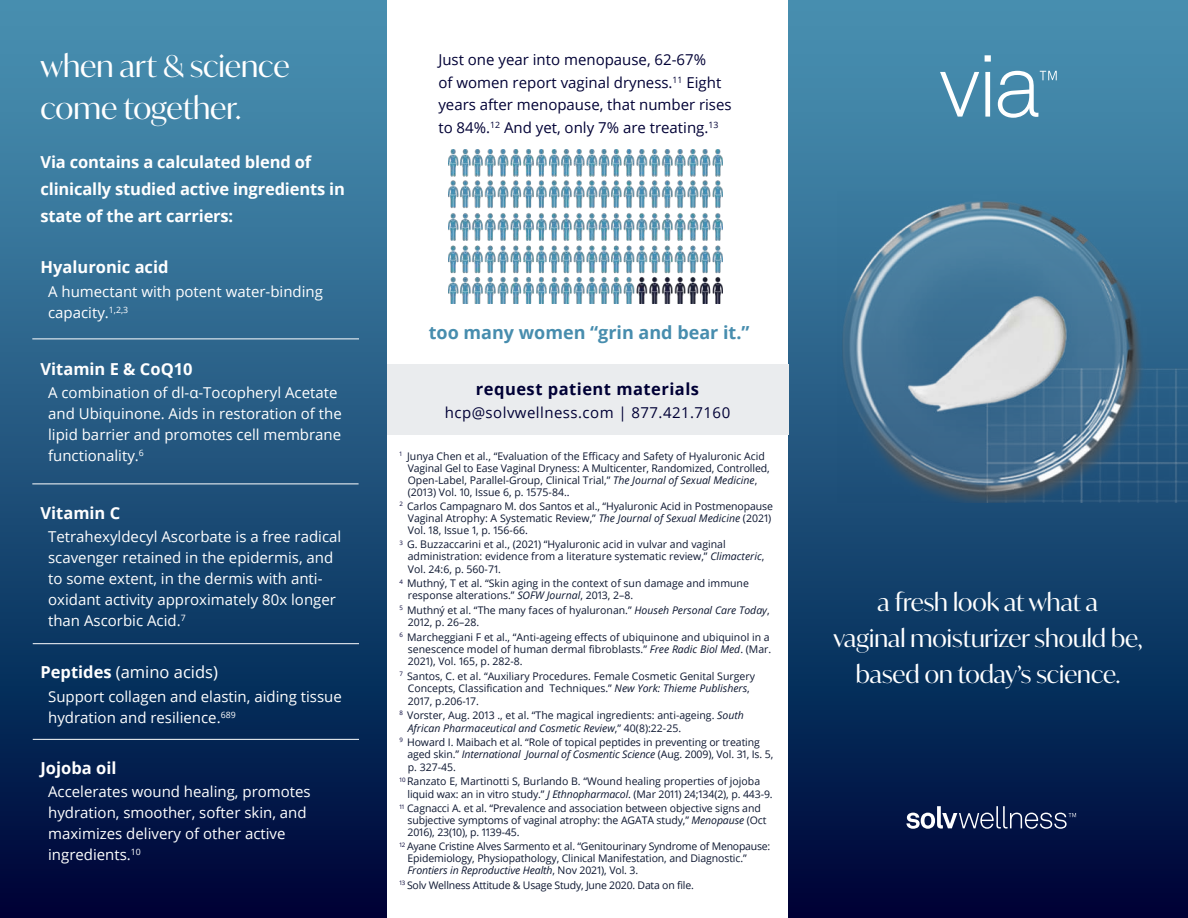
<style>
.page{position:relative;width:1188px;height:918px;background:#fff}
.page>*{position:absolute;margin:0;border:0;box-sizing:border-box;transform-origin:0 0}
.t1{font:30px/42px "Ivy Mode";color:#fff}
.t2{font:24px/36px "Ivy Mode";color:#fff;text-align:center}
.t3{font:700 18px "Open Sans";color:#478dae}
.t4{font:700 16.5px/27px "Open Sans";letter-spacing:-.01em;color:#fff}
.t5{font:700 16.5px "Open Sans";letter-spacing:.03em;color:#000035}
.t6{font:16.5px "Open Sans";color:#fff}
.t7{font:15px/21px "Open Sans";color:#fff}
.t8{font:15px/22.5px "Open Sans";color:#000035}
.t9{font:15px "Open Sans";letter-spacing:.03em;color:#000035}
.t10{font:10.5px/12px "Open Sans";color:#0c1630}
.t11{font:10.5px "Open Sans";letter-spacing:-.02em;color:#0c1630}
.s1{font-weight:700}
.s2{font-style:italic}
.s3{color:#000035}
</style>
<div class="page">
<img style="left:788px;top:0;width:400px;height:918px">
<svg style="left:906px;top:806px;width:170px;height:23px;background:#3f4d72"></svg>
<svg style="left:940px;top:55px;width:117px;height:63px;background:#659db9"></svg>
<img style="left:837px;top:191px;width:351px;height:311px">
<img style="left:0;top:0;width:386px;height:918px">
<img style="left:448px;top:150px;width:274px;height:154px">
<div style="left:387px;top:365px;width:401px;height:70px;background:#eaecee"></div>
<hr style="left:32px;top:484px;width:327px;height:1px;background:#fff">
<hr style="left:33px;top:739px;width:326px;height:1px;background:#fff">
<hr style="left:32px;top:339px;width:327px;height:1px;background:#fff">
<hr style="left:33px;top:643px;width:326px;height:1px;background:#fff">
<h1 class="t1" style="left:40px;top:47px;width:251px">when art &amp; science come together.</h1>
<h3 class="t4" style="left:40px;top:150px;width:306px">Via contains a calculated blend of clinically studied active ingredients in state of the art carriers:</h3>
<h3 class="t4" style="left:40px;top:255px;width:130px">Hyaluronic acid</h3>
<h3 class="t7" style="left:48px;top:282px;width:276px">A humectant with potent water-binding capacity.<sup>1,2,3</sup></h3>
<h3 class="t4" style="left:41px;top:357px;width:154px">Vitamin E &amp; CoQ10</h3>
<h3 class="t7" style="left:48px;top:382px;width:295px">A combination of dl-α-Tocopheryl Acetate and Ubiquinone. Aids in restoration of the lipid barrier and promotes cell membrane functionality.<sup>6</sup></h3>
<h3 class="t4" style="left:41px;top:501px;width:81px">Vitamin C</h3>
<h3 class="t7" style="left:48px;top:528px;width:295px">Tetrahexyldecyl Ascorbate is a free radical scavenger retained in the epidermis, and to some extent, in the dermis with anti&shy;oxidant activity approximately 80x longer than Ascorbic Acid.<sup>7</sup></h3>
<h3 class="t6" style="left:41px;top:661px;width:179px"><span class="s1">Peptides</span> (amino acids)</h3>
<h3 class="t7" style="left:48px;top:687px;width:295px">Support collagen and elastin, aiding tissue hydration and resilience.<sup>689</sup></h3>
<h3 class="t4" style="left:41px;top:756px;width:77px">Jojoba oil</h3>
<h3 class="t7" style="left:48px;top:783px;width:264px">Accelerates wound healing, promotes hydration, smoother, softer skin, and maximizes delivery of other active ingredients.<sup>10</sup></h3>
<h3 class="t8" style="left:438px;top:50px;width:295px">Just one year into menopause, 62-67%<br>of women report vaginal dryness.<sup>11</sup> Eight years after menopause, that number rises to 84%.<sup>12</sup> And yet, only 7% are treating.<sup>13</sup></h3>
<h3 class="t3" style="left:429px;top:326px;width:322px">too many women “grin and bear it.”</h3>
<h3 class="t5" style="left:476px;top:382px;width:225px">request patient materials</h3>
<h3 class="t9" style="left:445px;top:406px;width:287px">hcp@solvwellness.com | 877.421.7160</h3>
<p class="t10" style="left:408px;top:451px;width:363px;text-indent:-8px"><sup>1</sup> Junya Chen et al., “Evaluation of the Efficacy and Safety of Hyaluronic Acid Vaginal Gel to Ease Vaginal Dryness: A Multicenter, Randomized, Controlled, Open-Label, Parallel-Group, Clinical Trial,” <span class="s2">The Journal of Sexual Medicine</span>, (2013) Vol. 10, Issue 6, p. 1575-84.<span class="s3">.</span></p>
<p class="t10" style="left:408px;top:501px;width:367px;text-indent:-8px"><sup>2</sup> Carlos Campagnaro M. dos Santos et al., “Hyaluronic Acid in Postmenopause<br>Vaginal Atrophy: A Systematic Review,” <span class="s2">The Journal of Sexual Medicine</span> (2021)<br>Vol. 18, Issue 1, p. 156-66<span class="s3">.</span></p>
<p class="t10" style="left:408px;top:538px;width:358px;text-indent:-8px"><sup>3</sup> G. Buzzaccarini et al., (2021) “Hyaluronic acid in vulvar and vaginal administration: evidence from a literature systematic review,” <span class="s2">Climacteric</span>,<br>Vol. 24:6, p. 560-71.</p>
<p class="t10" style="left:408px;top:579px;width:343px;text-indent:-8px"><sup>4</sup> Muthný, T et al. “Skin aging in the context of sun damage and immune response alterations.” <span class="s2">SOFW Journal</span>, 2013, 2–8.</p>
<p class="t10" style="left:408px;top:605px;width:363px;line-height:12.6px;text-indent:-8px"><sup>5</sup> Muthný et al. “The many faces of hyaluronan.” <span class="s2">Househ Personal Care Today</span>,<br>2012, p. 26–28.</p>
<p class="t10" style="left:408px;top:632px;width:365px;text-indent:-8px"><sup>6</sup> Marcheggiani F et al., “Anti-ageing effects of ubiquinone and ubiquinol in a senescence model of human dermal fibroblasts.” <span class="s2">Free Radic Biol Med</span>. (Mar.<br>2021), Vol. 165, p. 282-8.</p>
<p class="t10" style="left:408px;top:671px;width:349px;text-indent:-8px"><sup>7</sup> Santos, C. et al. “Auxiliary Procedures. Female Cosmetic Genital Surgery<br>Concepts, Classification and Techniques.” <span class="s2">New York: Thieme Publishers</span>,<br>2017, p.206-17.</p>
<p class="t10" style="left:408px;top:709px;width:338px;line-height:12.6px;text-indent:-8px"><sup>8</sup> Vorster, Aug. 2013 ., et al. “The magical ingredients: anti-ageing. <span class="s2">South<br>African Pharmaceutical and Cosmetic Review</span>,” 40(8):22-25.</p>
<p class="t10" style="left:407px;top:736px;width:367px;text-indent:-8px"><sup>9</sup> Howard I. Maibach et al. “Role of topical peptides in preventing or treating aged skin.” <span class="s2">International Journal of Cosmentic Science</span> (Aug. 2009), Vol. 31, Is. 5, p. 327-45.</p>
<p class="t10" style="left:407px;top:776px;width:367px;line-height:12.6px;text-indent:-8px"><sup>10</sup> Ranzato E, Martinotti S, Burlando B. “Wound healing properties of jojoba liquid wax: an in vitro study.” <span class="s2">J Ethnopharmacol</span>. (Mar 2011) 24;134(2), p. 443-9.</p>
<p class="t10" style="left:407px;top:803px;width:361px;text-indent:-8px"><sup>11</sup> Cagnacci A. et al. “Prevalence and association between objective signs and subjective symptoms of vaginal atrophy: the AGATA study,” <span class="s2">Menopause</span> (Oct<br>2016), 23(10), p. 1139-45.</p>
<p class="t10" style="left:407px;top:842px;width:364px;text-indent:-8px"><sup>12</sup> Ayane Cristine Alves Sarmento et al. “Genitourinary Syndrome of Menopause:<br>Epidemiology, Physiopathology, Clinical Manifestation, and Diagnostic.”<br><span class="s2">Frontiers in Reproductive Health</span>, Nov 2021), Vol. 3.</p>
<p class="t11" style="left:400px;top:881px;width:296px"><sup>13</sup> Solv Wellness Attitude &amp; Usage Study, June 2020. Data on file.</p>
<h2 class="t2" style="left:833px;top:586px;width:311px">a fresh look at what a<br>vaginal moisturizer should be, based on today’s science.</h2>
</div>
